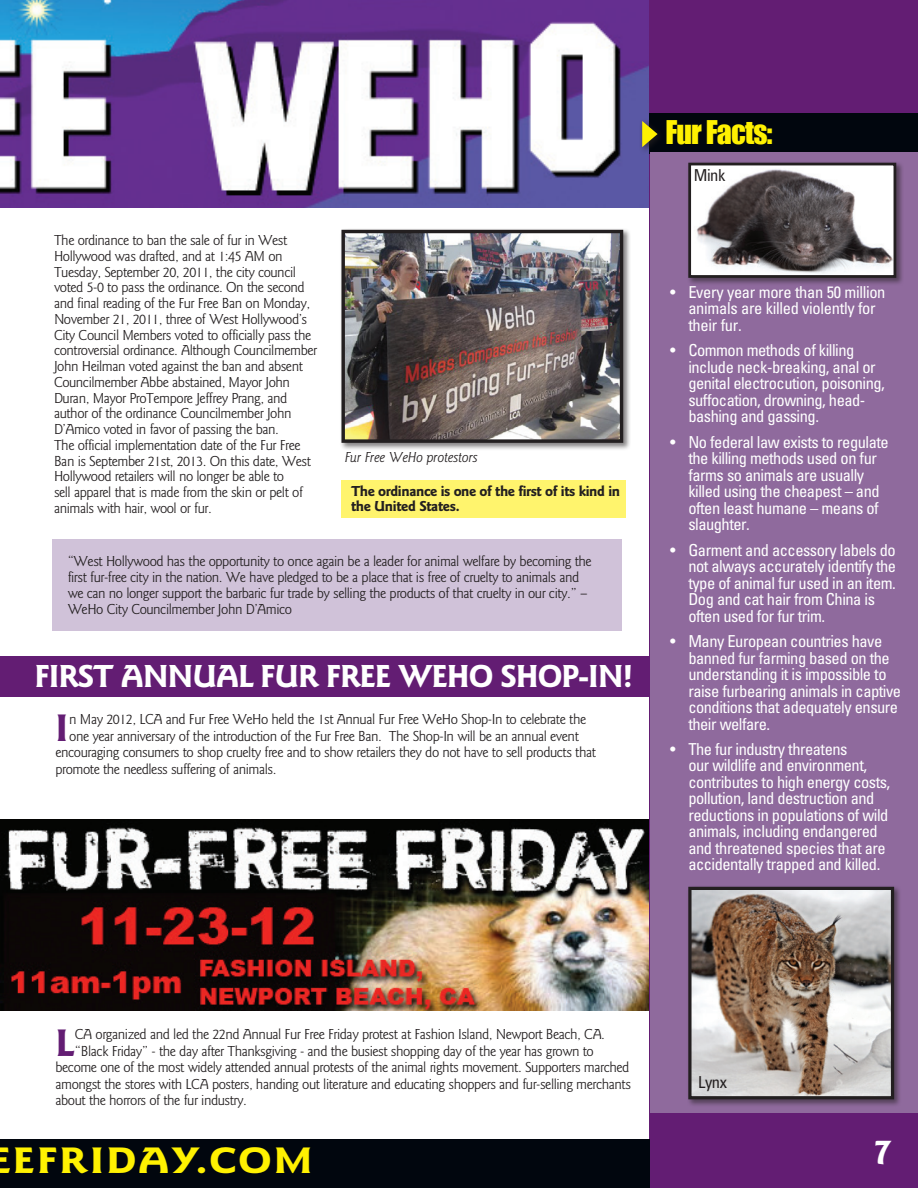
<style>
.page{position:relative;width:918px;height:1188px;background:#fff}
.page>*{position:absolute;margin:0;border:0;box-sizing:border-box;transform-origin:0 0}
.t1{font:700 39.75px "Goudy Sans";color:#631d73}
.t2{font:700 38.25px "Goudy Sans";letter-spacing:.04em;color:#fff101;scale:1.18 1}
.t3{font:700 36px "Goudy Sans";color:#fff}
.t4{font:700 33px "Goudy Sans";letter-spacing:-.03em;color:#fff}
.t5{font:30px "Impact";letter-spacing:-.03em;color:#fff101}
.t6{font:condensed 16.5px/16.5px "Univers LT Std";letter-spacing:-.03em;color:#fff}
.t7{font:condensed 16.5px "Univers LT Std";letter-spacing:-.03em;color:#231f20}
.t8{font:15px/15.8px "Goudy Sans";letter-spacing:-.03em;color:#231f20}
.t9{font:700 15px/15.8px "Goudy Sans";letter-spacing:-.03em;color:#231f20}
.t10{font:italic 15px "Goudy Sans";letter-spacing:-.025em;color:#231f20}
</style>
<div class="page">
<div style="left:341px;top:480px;width:285px;height:38px;background:#fff46d"></div>
<img style="left:0;top:820px;width:650px;height:191px">
<img style="left:0;top:0;width:650px;height:207px">
<div style="left:650px;top:0;width:268px;height:1188px;background:#631d73"></div>
<div style="left:650px;top:113px;width:268px;height:40px;background:#01060e"></div>
<div style="left:638px;top:118px;width:27px;height:37px;background:#231f20;opacity:.75"></div>
<svg style="left:642px;top:121px;width:16px;height:26px"></svg>
<div style="left:0;top:657px;width:650px;height:40px;background:#631d73"></div>
<div style="left:0;top:1139px;width:650px;height:49px;background:#01060e"></div>
<div style="left:52px;top:540px;width:570px;height:91px;background:#d0c2d9"></div>
<div style="left:651px;top:152px;width:267px;height:961px;background:#8f6a9d"></div>
<div style="left:687px;top:885px;width:215px;height:222px;background:#231f20;opacity:.55"></div>
<img style="left:692px;top:891px;width:198px;height:204px">
<div style="left:688px;top:887px;width:206px;height:212px;border:3px solid #231f20"></div>
<div style="left:687px;top:161px;width:217px;height:125px;background:#231f20;opacity:.55"></div>
<img style="left:692px;top:167px;width:200px;height:107px">
<div style="left:688px;top:163px;width:208px;height:115px;border:3px solid #231f20"></div>
<div style="left:340px;top:228px;width:291px;height:223px;background:#231f20;opacity:.55"></div>
<img style="left:345px;top:234px;width:274px;height:205px">
<div style="left:341px;top:230px;width:282px;height:213px;border:3px solid #231f20"></div>
<p class="t8" style="left:54px;top:233px;width:265px">The ordinance to ban the sale of fur in West Hollywood was drafted, and at 1:45 AM on Tuesday, September 20, 2011, the city council voted 5-0 to pass the ordinance. On the second and final reading of the Fur Free Ban on Monday, November 21, 2011, three of West Hollywood’s City Council Members voted to officially pass the controversial ordinance. Although Councilmember John Heilman voted against the ban and absent Councilmember Abbe abstained, Mayor John Duran, Mayor ProTempore Jeffrey Prang, and author of the ordinance Councilmember John D’Amico voted in favor of passing the ban.<br>The official implementation date of the Fur Free Ban is September 21st, 2013. On this date, West Hollywood retailers will no longer be able to<br>sell apparel that is made from the skin or pelt of animals with hair, wool or fur.</p>
<p class="t10" style="left:345px;top:449px;width:135px">Fur Free WeHo protestors</p>
<p class="t9" style="left:351px;top:483px;width:271px">The ordinance is one of the first of its kind in the United States.</p>
<p class="t8" style="left:68px;top:554px;width:526px">“West Hollywood has the opportunity to once again be a leader for animal welfare by becoming the first fur-free city in the nation. We have pledged to be a place that is free of cruelty to animals and we can no longer support the barbaric fur trade by selling the products of that cruelty in our city.” – WeHo City Councilmember John D’Amico</p>
<h3 class="t4" style="left:35px;top:657px;width:601px">FIRST ANNUAL FUR FREE WEHO SHOP-IN!</h3>
<h1 class="t1" style="left:56px;top:705px;width:14px">I</h1>
<p class="t8" style="left:69px;top:712px;width:518px">n May 2012, LCA and Fur Free WeHo held the 1st Annual Fur Free WeHo Shop-In to celebrate the</p>
<p class="t8" style="left:69px;top:728px;width:511px">one year anniversary of the introduction of the Fur Free Ban. The Shop-In will be an annual event</p>
<p class="t8" style="left:55px;top:745px;width:542px">encouraging consumers to shop cruelty free and to show retailers they do not have to sell products that</p>
<p class="t8" style="left:55px;top:761px;width:223px">promote the needless suffering of animals.</p>
<h3 class="t5" style="left:665px;top:109px;width:109px">Fur Facts:</h3>
<p class="t7" style="left:694px;top:164px;width:33px">Mink</p>
<p class="t6" style="left:688px;top:283px;width:199px;text-indent:-18px">• Every year more than 50 million animals are killed violently for their fur.</p>
<p class="t6" style="left:688px;top:342px;width:198px;text-indent:-18px">• Common methods of killing include neck-breaking, anal or genital electrocution, poisoning, suffocation, drowning, head&shy;bashing and gassing.</p>
<p class="t6" style="left:688px;top:433px;width:202px;text-indent:-18px">• No federal law exists to regulate the killing methods used on fur farms so animals are usually killed using the cheapest – and often least humane – means of slaughter.</p>
<p class="t6" style="left:688px;top:541px;width:209px;text-indent:-18px">• Garment and accessory labels do not always accurately identify the type of animal fur used in an item.<br>Dog and cat hair from China is often used for fur trim.</p>
<p class="t6" style="left:688px;top:633px;width:214px;text-indent:-18px">• Many European countries have banned fur farming based on the understanding it is impossible to raise furbearing animals in captive conditions that adequately ensure their welfare.</p>
<p class="t6" style="left:688px;top:741px;width:203px;text-indent:-18px">• The fur industry threatens<br>our wildlife and environment, contributes to high energy costs, pollution, land destruction and reductions in populations of wild animals, including endangered and threatened species that are accidentally trapped and killed.</p>
<h1 class="t1" style="left:56px;top:1020px;width:20px">L</h1>
<p class="t8" style="left:75px;top:1027px;width:532px">CA organized and led the 22nd Annual Fur Free Friday protest at Fashion Island, Newport Beach, CA.</p>
<p class="t8" style="left:75px;top:1043px;width:520px">“Black Friday” - the day after Thanksgiving - and the busiest shopping day of the year has grown to</p>
<p class="t8" style="left:56px;top:1060px;width:575px">become one of the most widely attended annual protests of the animal rights movement. Supporters marched</p>
<p class="t8" style="left:56px;top:1076px;width:577px">amongst the stores with LCA posters, handing out literature and educating shoppers and fur-selling merchants</p>
<p class="t8" style="left:56px;top:1093px;width:193px">about the horrors of the fur industry.</p>
<h2 class="t2" style="left:-12px;top:1138px;width:277px">EEFRIDAY.COM</h2>
<p class="t7" style="left:698px;top:1072px;width:30px">Lynx</p>
<h3 class="t3" style="left:873px;top:1130px;width:20px">7</h3>
</div>
